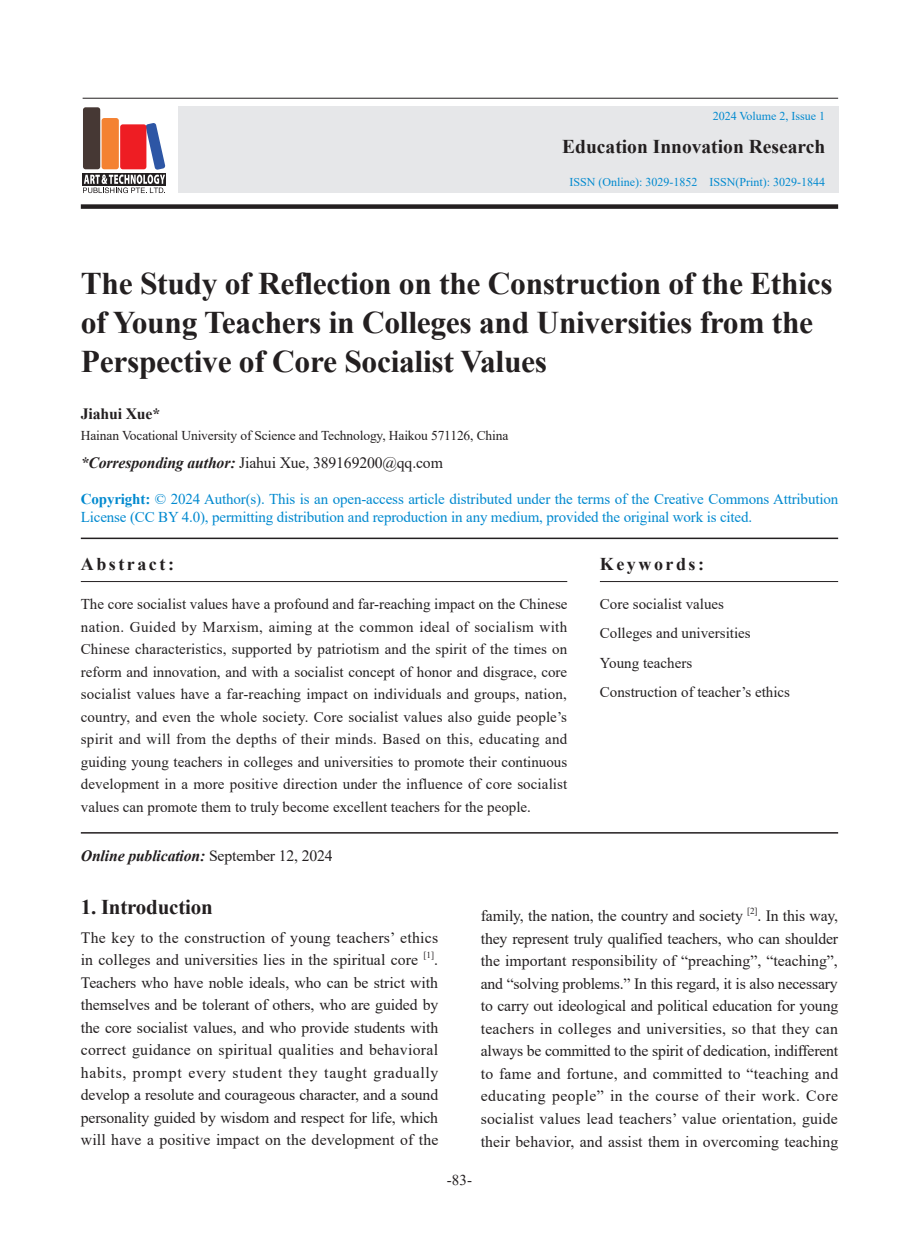
<style>
.page{position:relative;width:919px;height:1238px;background:#fff}
.page>*{position:absolute;margin:0;border:0;box-sizing:border-box;transform-origin:0 0}
.t1{font:700 31.5px/39px "Times New Roman";letter-spacing:-.01em;color:#231f20}
.t2{font:700 21px "Times New Roman";letter-spacing:-.01em;color:#231f20}
.t3{font:700 19.5px "Times New Roman";color:#231f20}
.t4{font:700 18px "Times New Roman";letter-spacing:.14em;color:#231f20}
.t5{font:15.75px/22.5px "Times New Roman";letter-spacing:.005em;color:#231f20;text-align:justify}
.t6{font:italic 700 15.75px "Times New Roman";letter-spacing:-.01em;color:#231f20}
.t7{font:700 15.75px "Times New Roman";letter-spacing:-.01em;color:#231f20}
.t8{font:15px/22.5px "Times New Roman";color:#231f20;text-align:justify}
.t9{font:15px/18px "Times New Roman";letter-spacing:-.01em;color:#0089cf}
.t10{font:13.5px "Times New Roman";letter-spacing:-.01em;color:#231f20}
.t11{font:12px "Times New Roman";color:#0089cf}
.t12{font:9.15px "Times New Roman";color:#231f20}
.s1{font-weight:700;font-style:italic}
.s2{font-weight:700}
.s3{font-weight:400;font-style:normal}
</style>
<div class="page">
<div style="left:178px;top:106px;width:660px;height:87px;background:#e6e7e9"></div>
<div style="left:81px;top:204px;width:757px;height:5px;background:#231f20"></div>
<hr style="left:83px;top:98px;width:755px;height:1px;background:#231f20">
<div style="left:83px;top:107px;width:17px;height:62px;background:#463834;border-radius:3px"></div>
<div style="left:102px;top:118px;width:17px;height:51px;background:#f48232;border-radius:3px"></div>
<div style="left:83px;top:173px;width:83px;height:12px;background:#231f20"></div>
<svg style="left:83px;top:123px;width:82px;height:70px"></svg>
<hr style="left:81px;top:537px;width:757px;height:2px;background:#231f20">
<hr style="left:81px;top:832px;width:757px;height:1px;background:#231f20">
<hr style="left:81px;top:581px;width:486px;height:1px;background:#231f20">
<hr style="left:600px;top:581px;width:238px;height:1px;background:#231f20">
<p class="t11" style="left:712px;top:108px;width:114px">2024 Volume 2, Issue 1</p>
<p class="t3" style="left:562px;top:133px;width:264px">Education Innovation Research</p>
<p class="t11" style="left:569px;top:173px;width:257px">ISSN (Online): 3029-1852 ISSN(Print): 3029-1844</p>
<h1 class="t1" style="left:81px;top:262px;width:753px">The Study of Reflection on the Construction of the Ethics of Young Teachers in Colleges and Universities from the<br>Perspective of Core Socialist Values</h1>
<p class="t7" style="left:81px;top:402px;width:81px">Jiahui Xue*</p>
<p class="t10" style="left:81px;top:425px;width:429px">Hainan Vocational University of Science and Technology, Haikou 571126, China</p>
<p class="t5" style="left:81px;top:451px;width:363px"><span class="s1">*Corresponding author:</span> Jiahui Xue, 389169200@qq.com</p>
<p class="t9" style="left:81px;top:490px;width:758px"><span class="s2">Copyright:</span> © 2024 Author(s). This is an open-access article distributed under the terms of the Creative Commons Attribution<br>License (CC BY 4.0), permitting distribution and reproduction in any medium, provided the original work is cited.</p>
<p class="t4" style="left:81px;top:550px;width:95px">Abstract:</p>
<p class="t8" style="left:81px;top:592px;width:488px">The core socialist values have a profound and far-reaching impact on the Chinese nation. Guided by Marxism, aiming at the common ideal of socialism with Chinese characteristics, supported by patriotism and the spirit of the times on reform and innovation, and with a socialist concept of honor and disgrace, core socialist values have a far-reaching impact on individuals and groups, nation, country, and even the whole society. Core socialist values also guide people’s spirit and will from the depths of their minds. Based on this, educating and guiding young teachers in colleges and universities to promote their continuous development in a more positive direction under the influence of core socialist values can promote them to truly become excellent teachers for the people.</p>
<p class="t4" style="left:600px;top:550px;width:106px">Keywords:</p>
<p class="t8" style="left:600px;top:589px;width:192px;line-height:29.2px;text-align:left">Core socialist values<br>Colleges and universities<br>Young teachers<br>Construction of teacher’s ethics</p>
<p class="t6" style="left:81px;top:844px;width:253px">Online publication: <span class="s3">September 12, 2024</span></p>
<h2 class="t2" style="left:81px;top:891px;width:133px">1. Introduction</h2>
<p class="t5" style="left:81px;top:925px;width:359px">The key to the construction of young teachers’ ethics in colleges and universities lies in the spiritual core</p>
<p class="t12" style="left:423px;top:948px;width:12px">[1]</p>
<p class="t5" style="left:81px;top:948px;width:359px;text-indent:353px">.<br>Teachers who have noble ideals, who can be strict with themselves and be tolerant of others, who are guided by the core socialist values, and who provide students with correct guidance on spiritual qualities and behavioral habits, prompt every student they taught gradually develop a resolute and courageous character, and a sound personality guided by wisdom and respect for life, which will have a positive impact on the development of the</p>
<p class="t5" style="left:480px;top:904px;width:264px">family, the nation, the country and society</p>
<p class="t12" style="left:747px;top:904px;width:12px">[2]</p>
<p class="t5" style="left:480px;top:904px;width:359px;text-indent:277px">. In this way, they represent truly qualified teachers, who can shoulder the important responsibility of “preaching”, “teaching”, and “solving problems.” In this regard, it is also necessary to carry out ideological and political education for young teachers in colleges and universities, so that they can always be committed to the spirit of dedication, indifferent to fame and fortune, and committed to “teaching and educating people” in the course of their work. Core socialist values lead teachers’ value orientation, guide their behavior, and assist them in overcoming teaching</p>
<p class="t8" style="left:447px;top:1167px;width:26px">-83-</p>
</div>
